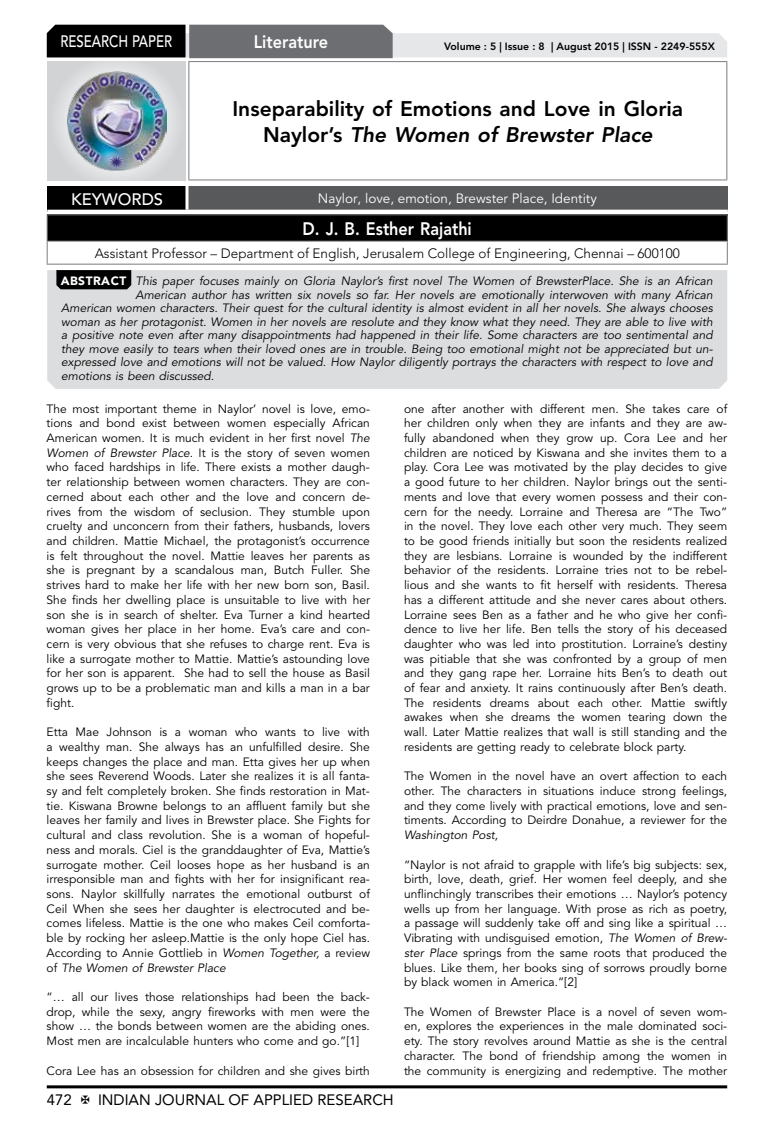
<style>
.page{position:relative;width:774px;height:1136px;background:#fff}
.page>*{position:absolute;margin:0;border:0;box-sizing:border-box;transform-origin:0 0}
.t1{font:800 21px/26.2px "Avenir LT Std";color:#000;text-align:center}
.t2{font:800 18px "Avenir LT Std";color:#fff;scale:.9 1}
.t3{font:500 16.5px "Avenir LT Std";color:#fff;scale:.8 1}
.t4{font:500 16.5px "Avenir LT Std";color:#fff}
.t5{font:15px "Avenir LT Std";color:#000}
.t6{font:300 13.5px "Avenir LT Std";color:#000}
.t7{font:13.5px "Avenir LT Std";color:#fff}
.t8{font:12px/14.7px "Avenir LT Std";color:#000;text-align:justify}
.t9{font:italic 12px "Avenir LT Std";color:#000}
.t10{font:800 10.5px "Avenir LT Std";color:#000}
.s1{font-style:italic}
.s2{font-weight:900;font-style:normal;color:#fff}
</style>
<div class="page">
<hr style="left:47px;top:1085px;width:680px;height:3px;background:#000">
<div style="left:48px;top:62px;width:137px;height:118px;background:linear-gradient(to right,#d9dadb,#d9dadb)"></div>
<img style="left:68px;top:71px;width:99px;height:100px">
<svg style="left:47px;top:25px;width:680px;height:33px;background:#979899"></svg>
<hr style="left:188px;top:61px;width:539px;height:1px;background:#808285">
<hr style="left:188px;top:62px;width:1px;height:117px;background:#808285">
<hr style="left:726px;top:62px;width:1px;height:117px;background:#808285">
<hr style="left:188px;top:179px;width:539px;height:1px;background:#808285">
<div style="left:47px;top:215px;width:680px;height:26px;background:#000"></div>
<hr style="left:47px;top:214px;width:681px;height:1px;background:#808285">
<hr style="left:47px;top:241px;width:681px;height:1px;background:#808285">
<svg style="left:47px;top:215px;width:1px;height:48px"></svg>
<svg style="left:727px;top:215px;width:1px;height:48px"></svg>
<hr style="left:47px;top:263px;width:681px;height:2px;background:#808285">
<div style="left:47px;top:186px;width:140px;height:25px;background:#000"></div>
<div style="left:187px;top:186px;width:541px;height:25px;background:#58595b"></div>
<hr style="left:185px;top:186px;width:3px;height:24px;background:#fff">
<hr style="left:47px;top:210px;width:140px;height:3px;background:#fff">
<hr style="left:187px;top:210px;width:541px;height:3px;background:#fff">
<div style="left:47px;top:270px;width:680px;height:119px;background:#dcddde"></div>
<svg style="left:56px;top:270px;width:75px;height:19px"></svg>
<h3 class="t3" style="left:60px;top:32px;width:139px">RESEARCH PAPER</h3>
<h2 class="t2" style="left:254px;top:31px;width:84px">Literature</h2>
<p class="t10" style="left:444px;top:41px;width:272px">Volume : 5 | Issue : 8 | August 2015 | ISSN - 2249-555X</p>
<h1 class="t1" style="left:232px;top:95px;width:452px">Inseparability of Emotions and Love in Gloria<br>Naylor’s <span class="s1">The Women of Brewster Place</span></h1>
<h3 class="t4" style="left:71px;top:189px;width:94px">KEYWORDS</h3>
<p class="t7" style="left:318px;top:190px;width:281px">Naylor, love, emotion, Brewster Place, Identity</p>
<h2 class="t2" style="left:303px;top:218px;width:189px">D. J. B. Esther Rajathi</h2>
<p class="t6" style="left:95px;top:245px;width:586px">Assistant Professor – Department of English, Jerusalem College of Engineering, Chennai – 600100</p>
<p class="t9" style="left:61px;top:274px;width:653px"><span class="s2">ABSTRACT</span> This paper focuses mainly on Gloria Naylor’s first novel The Women of BrewsterPlace. She is an African</p>
<p class="t9" style="left:135px;top:288px;width:579px">American author has written six novels so far. Her novels are emotionally interwoven with many African</p>
<p class="t9" style="left:61px;top:301px;width:653px">American women characters. Their quest for the cultural identity is almost evident in all her novels. She always chooses</p>
<p class="t9" style="left:61px;top:315px;width:653px">woman as her protagonist. Women in her novels are resolute and they know what they need. They are able to live with</p>
<p class="t9" style="left:61px;top:328px;width:653px">a positive note even after many disappointments had happened in their life. Some characters are too sentimental and</p>
<p class="t9" style="left:61px;top:342px;width:653px">they move easily to tears when their loved ones are in trouble. Being too emotional might not be appreciated but un-</p>
<p class="t9" style="left:61px;top:355px;width:653px">expressed love and emotions will not be valued. How Naylor diligently portrays the characters with respect to love and</p>
<p class="t9" style="left:61px;top:369px;width:154px">emotions is been discussed.</p>
<p class="t8" style="left:47px;top:401px;width:325px">The most important theme in Naylor’ novel is love, emo&shy;tions and bond exist between women especially African American women. It is much evident in her first novel <span class="s1">The Women of Brewster Place</span>. It is the story of seven women who faced hardships in life. There exists a mother daugh&shy;ter relationship between women characters. They are con&shy;cerned about each other and the love and concern de&shy;rives from the wisdom of seclusion. They stumble upon cruelty and unconcern from their fathers, husbands, lovers and children. Mattie Michael, the protagonist’s occurrence is felt throughout the novel. Mattie leaves her parents as she is pregnant by a scandalous man, Butch Fuller. She strives hard to make her life with her new born son, Basil.<br>She finds her dwelling place is unsuitable to live with her son she is in search of shelter. Eva Turner a kind hearted woman gives her place in her home. Eva’s care and con&shy;cern is very obvious that she refuses to charge rent. Eva is like a surrogate mother to Mattie. Mattie’s astounding love for her son is apparent. She had to sell the house as Basil grows up to be a problematic man and kills a man in a bar fight.</p>
<p class="t8" style="left:47px;top:725px;width:325px">Etta Mae Johnson is a woman who wants to live with a wealthy man. She always has an unfulfilled desire. She keeps changes the place and man. Etta gives her up when she sees Reverend Woods. Later she realizes it is all fanta&shy;sy and felt completely broken. She finds restoration in Mat&shy;tie. Kiswana Browne belongs to an affluent family but she leaves her family and lives in Brewster place. She Fights for cultural and class revolution. She is a woman of hopeful&shy;ness and morals. Ciel is the granddaughter of Eva, Mattie’s surrogate mother. Ceil looses hope as her husband is an irresponsible man and fights with her for insignificant rea&shy;sons. Naylor skillfully narrates the emotional outburst of Ceil When she sees her daughter is electrocuted and be&shy;comes lifeless. Mattie is the one who makes Ceil comforta&shy;ble by rocking her asleep.Mattie is the only hope Ciel has.<br>According to Annie Gottlieb in <span class="s1">Women Together,</span> a review of <span class="s1">The Women of Brewster Place</span></p>
<p class="t8" style="left:47px;top:989px;width:325px">“… all our lives those relationships had been the back&shy;drop, while the sexy, angry fireworks with men were the show … the bonds between women are the abiding ones.<br>Most men are incalculable hunters who come and go.”[1]</p>
<p class="t8" style="left:47px;top:1063px;width:325px">Cora Lee has an obsession for children and she gives birth</p>
<p class="t5" style="left:47px;top:1090px;width:27px">472</p>
<p class="t5" style="left:98px;top:1090px;width:297px">INDIAN JOURNAL OF APPLIED RESEARCH</p>
<p class="t8" style="left:404px;top:401px;width:325px">one after another with different men. She takes care of her children only when they are infants and they are aw&shy;fully abandoned when they grow up. Cora Lee and her children are noticed by Kiswana and she invites them to a play. Cora Lee was motivated by the play decides to give a good future to her children. Naylor brings out the senti&shy;ments and love that every women possess and their con&shy;cern for the needy. Lorraine and Theresa are “The Two” in the novel. They love each other very much. They seem to be good friends initially but soon the residents realized they are lesbians. Lorraine is wounded by the indifferent behavior of the residents. Lorraine tries not to be rebel&shy;lious and she wants to fit herself with residents. Theresa has a different attitude and she never cares about others.<br>Lorraine sees Ben as a father and he who give her confi&shy;dence to live her life. Ben tells the story of his deceased daughter who was led into prostitution. Lorraine’s destiny was pitiable that she was confronted by a group of men and they gang rape her. Lorraine hits Ben’s to death out of fear and anxiety. It rains continuously after Ben’s death.<br>The residents dreams about each other. Mattie swiftly awakes when she dreams the women tearing down the wall. Later Mattie realizes that wall is still standing and the residents are getting ready to celebrate block party.</p>
<p class="t8" style="left:404px;top:769px;width:325px">The Women in the novel have an overt affection to each other. The characters in situations induce strong feelings, and they come lively with practical emotions, love and sen&shy;timents. According to Deirdre Donahue, a reviewer for the</p>
<p class="t9" style="left:404px;top:828px;width:96px">Washington Post,</p>
<p class="t8" style="left:404px;top:857px;width:325px">“Naylor is not afraid to grapple with life’s big subjects: sex, birth, love, death, grief. Her women feel deeply, and she unflinchingly transcribes their emotions … Naylor’s potency wells up from her language. With prose as rich as poetry, a passage will suddenly take off and sing like a spiritual … Vibrating with undisguised emotion, <span class="s1">The Women of Brew&shy;ster Place</span> springs from the same roots that produced the blues. Like them, her books sing of sorrows proudly borne by black women in America.”[2]</p>
<p class="t8" style="left:404px;top:1004px;width:325px">The Women of Brewster Place is a novel of seven wom&shy;en, explores the experiences in the male dominated soci&shy;ety. The story revolves around Mattie as she is the central character. The bond of friendship among the women in the community is energizing and redemptive. The mother</p>
</div>
